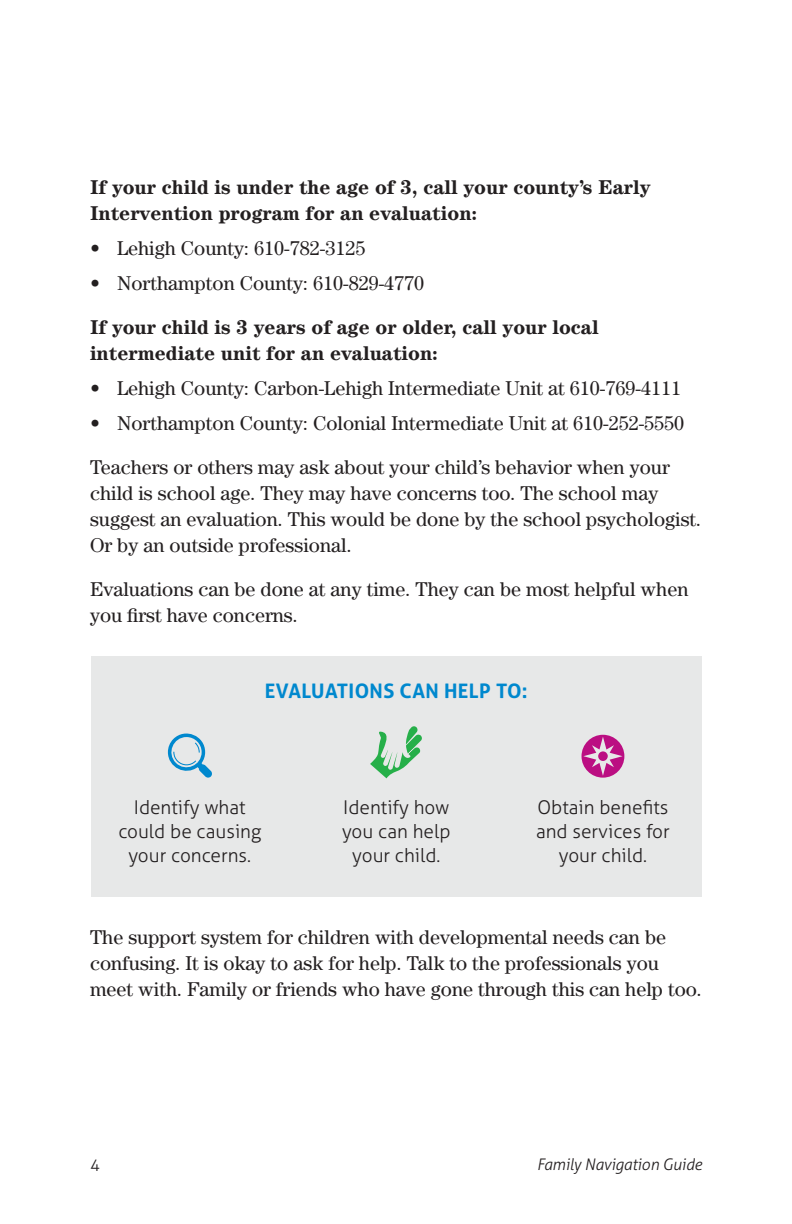
<style>
.page{position:relative;width:792px;height:1224px;background:#fff}
.page>*{position:absolute;margin:0;border:0;box-sizing:border-box;transform-origin:0 0}
.t1{font:20px/26px "Century";color:#231f20}
.t2{font:700 20px/26px "Century";color:#231f20}
.t3{font:700 20px "Aller";letter-spacing:.02em;color:#0088ce}
.t4{font:300 19px/24px "Aller";color:#231f20;text-align:center}
.t5{font:italic 300 16px "Aller";letter-spacing:-.01em;color:#231f20}
.t6{font:300 16px "Aller";color:#231f20}
</style>
<div class="page">
<div style="left:91px;top:656px;width:611px;height:240px;background:#e7e8e8"></div>
<svg style="left:167px;top:733px;width:45px;height:45px"></svg>
<svg style="left:370px;top:726px;width:52px;height:52px"></svg>
<svg style="left:582px;top:735px;width:42px;height:43px"></svg>
<p class="t2" style="left:90px;top:173px;width:562px">If your child is under the age of 3, call your county’s Early<br>Intervention program for an evaluation:</p>
<p class="t1" style="left:90px;top:234px;width:277px">• Lehigh County: 610-782-3125</p>
<p class="t1" style="left:90px;top:269px;width:336px">• Northampton County: 610-829-4770</p>
<p class="t2" style="left:90px;top:313px;width:510px">If your child is 3 years of age or older, call your local intermediate unit for an evaluation:</p>
<p class="t1" style="left:90px;top:374px;width:593px">• Lehigh County: Carbon-Lehigh Intermediate Unit at 610-769-4111</p>
<p class="t1" style="left:90px;top:409px;width:596px">• Northampton County: Colonial Intermediate Unit at 610-252-5550</p>
<p class="t1" style="left:90px;top:453px;width:613px">Teachers or others may ask about your child’s behavior when your child is school age. They may have concerns too. The school may suggest an evaluation. This would be done by the school psychologist.<br>Or by an outside professional.</p>
<p class="t1" style="left:90px;top:575px;width:600px">Evaluations can be done at any time. They can be most helpful when you first have concerns.</p>
<p class="t3" style="left:265px;top:678px;width:264px">EVALUATIONS CAN HELP TO:</p>
<p class="t4" style="left:118px;top:796px;width:144px">Identify what could be causing your concerns.</p>
<p class="t4" style="left:342px;top:796px;width:110px">Identify how you can help your child.</p>
<p class="t4" style="left:536px;top:796px;width:135px">Obtain benefits and services for your child.</p>
<p class="t1" style="left:90px;top:923px;width:613px">The support system for children with developmental needs can be confusing. It is okay to ask for help. Talk to the professionals you meet with. Family or friends who have gone through this can help too.</p>
<p class="t6" style="left:90px;top:1155px;width:11px">4</p>
<p class="t5" style="left:537px;top:1155px;width:167px">Family Navigation Guide</p>
</div>
